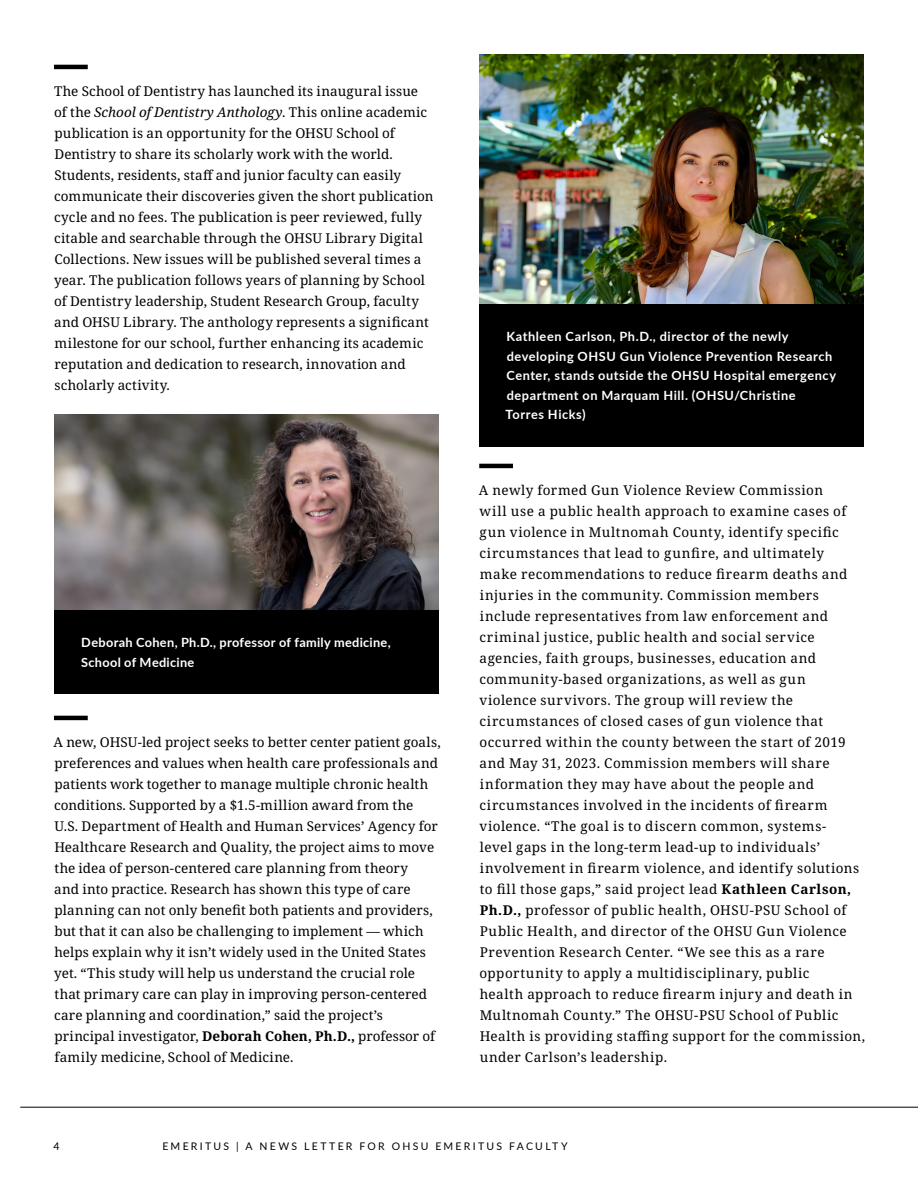
<style>
.page{position:relative;width:918px;height:1188px;background:#fff}
.page>*{position:absolute;margin:0;border:0;box-sizing:border-box;transform-origin:0 0}
.BODY{font:13.5px/21px "Noto Serif";letter-spacing:.005em;color:#000}
.BODY-2{font:13.5px/21px "Noto Serif";letter-spacing:.025em;color:#000}
.t1{font:700 12.75px/19.5px "Lato";letter-spacing:.045em;color:#fff}
.t2{font:700 12.75px/19.5px "Lato";letter-spacing:.025em;color:#fff}
.t3{font:10.5px "Lato";letter-spacing:.22em;color:#000}
.s1{font-style:italic}
.s2{font-weight:700}
</style>
<div class="page">
<hr style="left:54px;top:65px;width:34px;height:4px;background:#000">
<hr style="left:54px;top:716px;width:34px;height:4px;background:#000">
<img style="left:54px;top:414px;width:385px;height:196px">
<div style="left:54px;top:610px;width:385px;height:84px;background:#000"></div>
<hr style="left:479px;top:464px;width:34px;height:4px;background:#000">
<img style="left:479px;top:54px;width:385px;height:250px">
<div style="left:479px;top:304px;width:385px;height:142px;background:#000"></div>
<p class="BODY" style="left:54px;top:81px;width:381px">The School of Dentistry has launched its inaugural issue of the <span class="s1">School of Dentistry Anthology</span>. This online academic publication is an opportunity for the OHSU School of Dentistry to share its scholarly work with the world.<br>Students, residents, staff and junior faculty can easily communicate their discoveries given the short publication cycle and no fees. The publication is peer reviewed, fully citable and searchable through the OHSU Library Digital Collections. New issues will be published several times a year. The publication follows years of planning by School of Dentistry leadership, Student Research Group, faculty and OHSU Library. The anthology represents a significant milestone for our school, further enhancing its academic reputation and dedication to research, innovation and scholarly activity.</p>
<p class="t2" style="left:81px;top:632px;width:311px">Deborah Cohen, Ph.D., professor of family medicine,<br>School of Medicine</p>
<p class="BODY" style="left:54px;top:732px;width:389px">A new, OHSU-led project seeks to better center patient goals, preferences and values when health care professionals and patients work together to manage multiple chronic health conditions. Supported by a $1.5-million award from the<br>U.S. Department of Health and Human Services’ Agency for Healthcare Research and Quality, the project aims to move the idea of person-centered care planning from theory<br>and into practice. Research has shown this type of care planning can not only benefit both patients and providers, but that it can also be challenging to implement — which helps explain why it isn’t widely used in the United States yet. “This study will help us understand the crucial role that primary care can play in improving person-centered care planning and coordination,” said the project’s principal investigator, <span class="s2">Deborah Cohen, Ph.D.,</span> professor of family medicine, School of Medicine.</p>
<p class="t1" style="left:505px;top:326px;width:332px">Kathleen Carlson, Ph.D., director of the newly developing OHSU Gun Violence Prevention Research Center, stands outside the OHSU Hospital emergency department on Marquam Hill. (OHSU/Christine Torres Hicks)</p>
<p class="BODY-2" style="left:479px;top:480px;width:388px">A newly formed Gun Violence Review Commission<br>will use a public health approach to examine cases of gun violence in Multnomah County, identify specific circumstances that lead to gunfire, and ultimately<br>make recommendations to reduce firearm deaths and injuries in the community. Commission members include representatives from law enforcement and criminal justice, public health and social service agencies, faith groups, businesses, education and community-based organizations, as well as gun violence survivors. The group will review the circumstances of closed cases of gun violence that occurred within the county between the start of 2019 and May 31, 2023. Commission members will share information they may have about the people and circumstances involved in the incidents of firearm violence. “The goal is to discern common, systems-<br>level gaps in the long-term lead-up to individuals’ involvement in firearm violence, and identify solutions to fill those gaps,” said project lead <span class="s2">Kathleen Carlson, Ph.D.,</span> professor of public health, OHSU-PSU School of Public Health, and director of the OHSU Gun Violence Prevention Research Center. “We see this as a rare opportunity to apply a multidisciplinary, public<br>health approach to reduce firearm injury and death in Multnomah County.” The OHSU-PSU School of Public Health is providing staffing support for the commission, under Carlson’s leadership.</p>
<p class="t3" style="left:54px;top:1139px;width:8px">4</p>
<p class="t3" style="left:162px;top:1139px;width:407px">EMERITUS | A NEWS LETTER FOR OHSU EMERITUS FACULTY</p>
</div>
